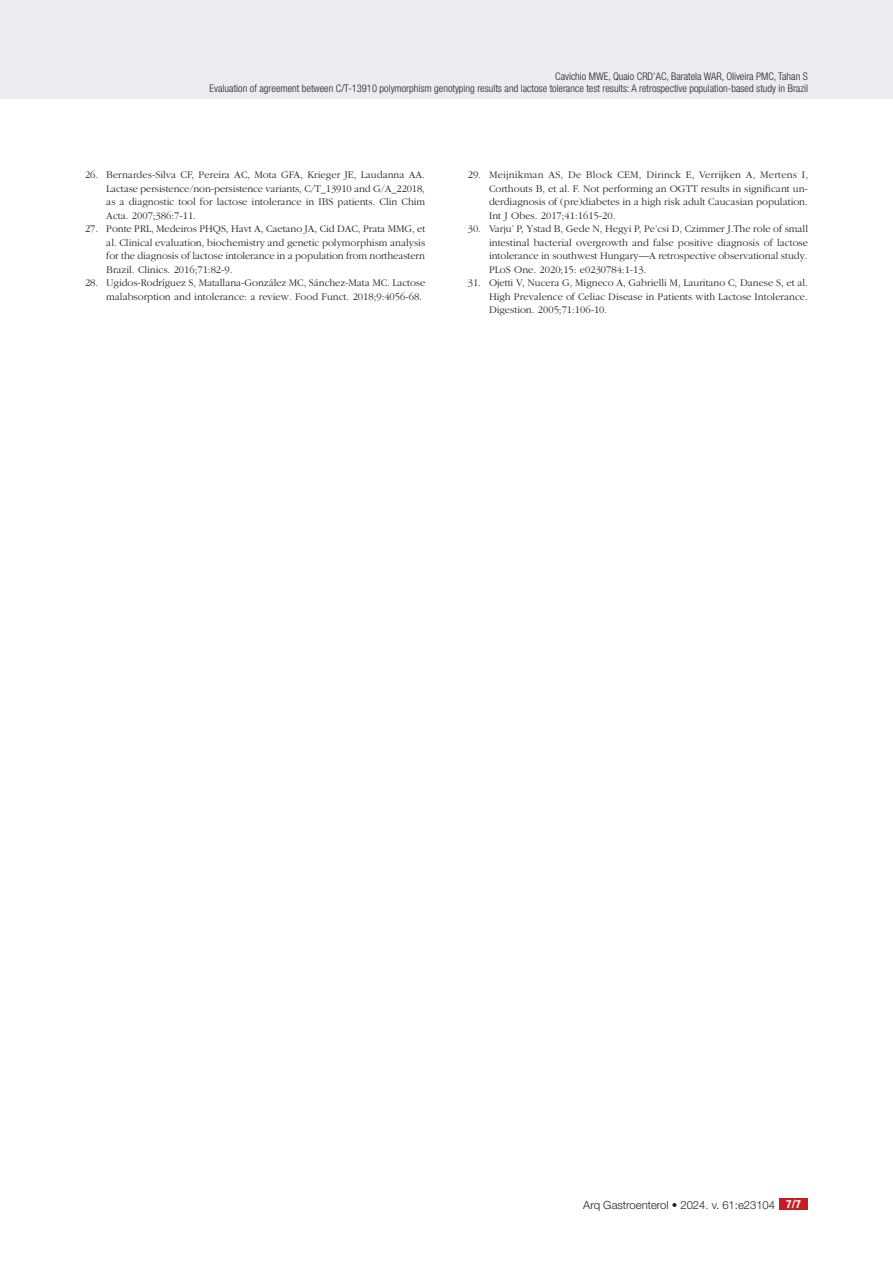
<style>
.page{position:relative;width:893px;height:1263px;background:#fff}
.page>*{position:absolute;margin:0;border:0;box-sizing:border-box;transform-origin:0 0}
.t1{font:300 11.25px "Helvetica Neue LT Pro";color:#231f20}
.Body_Ref{font:300 10.5px/13.5px "Garamond";color:#231f20;text-align:justify}
.t2{font:300 condensed 10.5px/12px "Helvetica Neue LT Pro";color:#231f20;text-align:right}
.s1{font-weight:700;font-stretch:condensed;color:#fff}
</style>
<div class="page">
<div style="left:0;top:0;width:893px;height:99px;background:#ececee"></div>
<div style="left:779px;top:1198px;width:29px;height:12px;background:#c61c22"></div>
<p class="t2" style="left:210px;top:70px;width:600px">Cavichio MWE, Quaio CRD’AC, Baratela WAR, Oliveira PMC, Tahan S<br>Evaluation of agreement between C/T-13910 polymorphism genotyping results and lactose tolerance test results: A retrospective population-based study in Brazil</p>
<p class="Body_Ref" style="left:106px;top:168px;width:320px;text-indent:-21px">26. Bernardes-Silva CF, Pereira AC, Mota GFA, Krieger JE, Laudanna AA.<br>Lactase persistence/non-persistence variants, C/T_13910 and G/A_22018, as a diagnostic tool for lactose intolerance in IBS patients. Clin Chim Acta. 2007;386:7-11.</p>
<p class="Body_Ref" style="left:106px;top:222px;width:320px;text-indent:-21px">27. Ponte PRL, Medeiros PHQS, Havt A, Caetano JA, Cid DAC, Prata MMG, et al. Clinical evaluation, biochemistry and genetic polymorphism analysis for the diagnosis of lactose intolerance in a population from northeastern Brazil. Clinics. 2016;71:82-9.</p>
<p class="Body_Ref" style="left:106px;top:276px;width:320px;text-indent:-21px">28. Ugidos-Rodríguez S, Matallana-González MC, Sánchez-Mata MC. Lactose malabsorption and intolerance: a review. Food Funct. 2018;9:4056-68.</p>
<p class="Body_Ref" style="left:489px;top:168px;width:321px;text-indent:-21px">29. Meijnikman AS, De Block CEM, Dirinck E, Verrijken A, Mertens I, Corthouts B, et al. F. Not performing an OGTT results in significant un&shy;derdiagnosis of (pre)diabetes in a high risk adult Caucasian population.<br>Int J Obes. 2017;41:1615-20.</p>
<p class="Body_Ref" style="left:489px;top:222px;width:321px;text-indent:-21px">30. Varju’ P, Ystad B, Gede N, Hegyi P, Pe’csi D, Czimmer J.The role of small intestinal bacterial overgrowth and false positive diagnosis of lactose intolerance in southwest Hungary—A retrospective observational study.<br>PLoS One. 2020;15: e0230784:1-13.</p>
<p class="Body_Ref" style="left:489px;top:276px;width:320px;text-indent:-21px">31. Ojetti V, Nucera G, Migneco A, Gabrielli M, Lauritano C, Danese S, et al.<br>High Prevalence of Celiac Disease in Patients with Lactose Intolerance.<br>Digestion. 2005;71:106-10.</p>
<p class="t1" style="left:583px;top:1198px;width:219px">Arq Gastroenterol • 2024. v. 61:e23104 <span class="s1">7/7</span></p>
</div>
